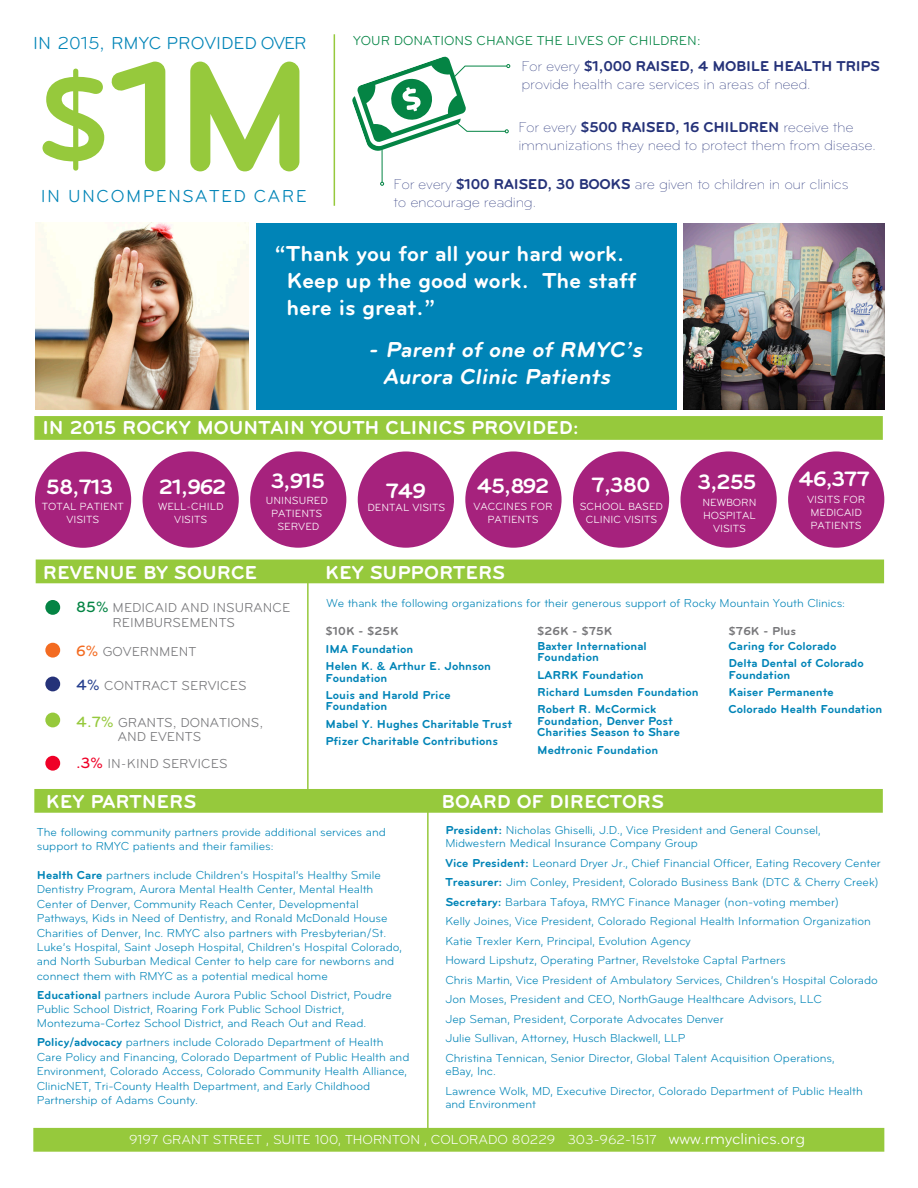
<style>
.page{position:relative;width:918px;height:1188px;background:#fff}
.page>*{position:absolute;margin:0;border:0;box-sizing:border-box;transform-origin:0 0}
.t1{font:700 160.8px "Bryant";color:#96c93c}
.t2{font:700 22.5px/27px "Bryant";color:#fff}
.t3{font:italic 700 22.5px/27px "Bryant";color:#fff}
.t4{font:700 21.6px "Bryant";letter-spacing:-.04em;color:#fff}
.t5{font:700 19.5px "Bryant";color:#fff}
.t6{font:18px "Bryant Regular Alt";color:#0084b7}
.t7{font:18px "Bryant Regular Alt";letter-spacing:.08em;color:#0084b7}
.t8{font:300 14.85px/17.9px "Bryant";letter-spacing:-.02em;color:#253279}
.t9{font:13.5px/14.7px "Bryant Regular Alt";color:#77777a}
.t10{font:13.5px "Bryant";color:#fff}
.t11{font:13.5px "Bryant Regular Alt";color:#048444}
.t12{font:12px/14.4px "Bryant";color:#0084b7}
.t13{font:700 12px/17.4px "Bryant";color:#0084b7}
.t14{font:700 12px "Bryant";color:#77777a}
.t15{font:10.8px/12.9px "Bryant Regular Alt";color:#fff;text-align:center}
.s1{font-size:123px}
.s2{font-weight:700}
.s3{font-family:"Bryant Medium Alt";font-size:15.45px;color:#048444}
.s4{font-family:"Bryant Medium Alt";font-size:15.45px;color:#f36b21}
.s5{font-family:"Bryant Medium Alt";font-size:15.45px;color:#253f8e}
.s6{font-family:"Bryant Medium Alt";font-size:15.45px;color:#96c93c}
.s7{font-family:"Bryant Medium Alt";font-size:15.45px;color:#ef0027}
.s8{font-size:16.5px}
</style>
<div class="page">
<div style="left:34px;top:416px;width:849px;height:24px;background:#96c93c"></div>
<div style="left:36px;top:560px;width:848px;height:23px;background:#96c93c"></div>
<div style="left:34px;top:789px;width:849px;height:24px;background:#96c93c"></div>
<div style="left:33px;top:1128px;width:851px;height:24px;background:#96c93c"></div>
<hr style="left:382px;top:149px;width:1px;height:33px;background:#048444">
<svg style="left:380px;top:182px;width:4px;height:4px"></svg>
<svg style="left:352px;top:56px;width:158px;height:96px"></svg>
<hr style="left:307px;top:566px;width:2px;height:235px;background:#96c93c">
<hr style="left:427px;top:803px;width:2px;height:326px;background:#96c93c">
<hr style="left:334px;top:34px;width:1px;height:172px;background:#96c93c">
<div style="left:45px;top:600px;width:15px;height:15px;background:#048444;border-radius:50%"></div>
<div style="left:45px;top:713px;width:15px;height:14px;background:#96c93c;border-radius:50%"></div>
<div style="left:45px;top:643px;width:15px;height:15px;background:#f36b21;border-radius:50%"></div>
<div style="left:45px;top:756px;width:15px;height:15px;background:#ef0027;border-radius:50%"></div>
<div style="left:45px;top:677px;width:15px;height:14px;background:#253279;border-radius:50%"></div>
<div style="left:35px;top:452px;width:96px;height:96px;background:#a6227d;border-radius:50%"></div>
<div style="left:573px;top:451px;width:96px;height:97px;background:#a6227d;border-radius:50%"></div>
<div style="left:681px;top:451px;width:96px;height:97px;background:#a6227d;border-radius:50%"></div>
<div style="left:788px;top:451px;width:96px;height:97px;background:#a6227d;border-radius:50%"></div>
<div style="left:358px;top:451px;width:96px;height:97px;background:#a6227d;border-radius:50%"></div>
<div style="left:465px;top:451px;width:97px;height:97px;background:#a6227d;border-radius:50%"></div>
<img style="left:683px;top:224px;width:201px;height:185px">
<div style="left:256px;top:224px;width:421px;height:186px;background:#0084b7"></div>
<img style="left:36px;top:223px;width:212px;height:187px">
<div style="left:143px;top:451px;width:96px;height:97px;background:#a6227d;border-radius:50%"></div>
<div style="left:250px;top:451px;width:96px;height:97px;background:#a6227d;border-radius:50%"></div>
<h3 class="t6" style="left:33px;top:33px;width:275px">IN 2015, RMYC PROVIDED OVER</h3>
<h1 class="t1" style="left:36px;top:27px;width:281px"><span class="s1">$</span>1M</h1>
<h3 class="t7" style="left:41px;top:186px;width:267px">IN UNCOMPENSATED CARE</h3>
<p class="t11" style="left:353px;top:33px;width:349px">YOUR DONATIONS CHANGE THE LIVES OF CHILDREN:</p>
<p class="t8" style="left:521px;top:58px;width:360px">For every <span class="s2">$1,000 RAISED, 4 MOBILE HEALTH TRIPS </span>provide health care services in areas of need.</p>
<p class="t8" style="left:518px;top:118px;width:359px">For every <span class="s2">$500 RAISED, 16 CHILDREN</span> receive the immunizations they need to protect them from disease.</p>
<p class="t8" style="left:394px;top:176px;width:456px">For every <span class="s2">$100 RAISED, 30 BOOKS</span> are given to children in our clinics to encourage reading.</p>
<h2 class="t2" style="left:287px;top:240px;width:352px;text-indent:-12px">“Thank you for all your hard work.<br>Keep up the good work. The staff here is great.”</h2>
<h2 class="t3" style="left:383px;top:336px;width:265px;text-indent:-15px">- Parent of one of RMYC’s<br>Aurora Clinic Patients</h2>
<h3 class="t5" style="left:42px;top:417px;width:538px">IN 2015 ROCKY MOUNTAIN YOUTH CLINICS PROVIDED:</h3>
<h3 class="t4" style="left:271px;top:469px;width:56px">3,915</h3>
<p class="t15" style="left:266px;top:494px;width:63px">UNINSURED<br>PATIENTS<br>SERVED</p>
<h3 class="t4" style="left:592px;top:473px;width:60px">7,380</h3>
<h3 class="t4" style="left:477px;top:474px;width:74px">45,892</h3>
<h3 class="t4" style="left:159px;top:475px;width:69px">21,962</h3>
<p class="t15" style="left:158px;top:500px;width:67px">WELL-CHILD<br>VISITS</p>
<h3 class="t4" style="left:46px;top:475px;width:68px">58,713</h3>
<p class="t15" style="left:42px;top:500px;width:84px">TOTAL PATIENT<br>VISITS</p>
<p class="t15" style="left:580px;top:500px;width:85px">SCHOOL BASED<br>CLINIC VISITS</p>
<h3 class="t4" style="left:386px;top:479px;width:42px">749</h3>
<p class="t15" style="left:473px;top:500px;width:81px">VACCINES FOR<br>PATIENTS</p>
<p class="t15" style="left:368px;top:501px;width:79px">DENTAL VISITS</p>
<h3 class="t4" style="left:698px;top:470px;width:60px">3,255</h3>
<p class="t15" style="left:702px;top:496px;width:56px">NEWBORN<br>HOSPITAL<br>VISITS</p>
<h3 class="t4" style="left:799px;top:467px;width:73px">46,377</h3>
<p class="t15" style="left:807px;top:493px;width:60px;text-align:left">VISITS FOR<br>MEDICAID<br>PATIENTS</p>
<h3 class="t5" style="left:43px;top:562px;width:216px">REVENUE BY SOURCE</h3>
<p class="t9" style="left:113px;top:600px;width:179px;text-indent:-36px"><span class="s3">85%</span> MEDICAID AND INSURANCE<br>REIMBURSEMENTS</p>
<p class="t9" style="left:76px;top:644px;width:122px"><span class="s4">6%</span> GOVERNMENT</p>
<p class="t9" style="left:76px;top:679px;width:172px"><span class="s5">4%</span> CONTRACT SERVICES</p>
<p class="t9" style="left:118px;top:715px;width:147px;text-indent:-42px"><span class="s6">4.7%</span> GRANTS, DONATIONS,<br>AND EVENTS</p>
<p class="t9" style="left:76px;top:756px;width:153px"><span class="s7">.3%</span> IN-KIND SERVICES</p>
<h3 class="t5" style="left:325px;top:562px;width:181px">KEY SUPPORTERS</h3>
<p class="t12" style="left:326px;top:596px;width:520px">We thank the following organizations for their generous support of Rocky Mountain Youth Clinics:</p>
<p class="t14" style="left:326px;top:625px;width:75px">$10K - $25K</p>
<p class="t13" style="left:326px;top:640px;width:167px">IMA Foundation<br>Helen K. &amp; Arthur E. Johnson</p>
<p class="t13" style="left:326px;top:669px;width:127px">Foundation<br>Louis and Harold Price</p>
<p class="t13" style="left:326px;top:698px;width:188px">Foundation<br>Mabel Y. Hughes Charitable Trust<br>Pfizer Charitable Contributions</p>
<p class="t14" style="left:537px;top:625px;width:77px">$26K - $75K</p>
<p class="t13" style="left:537px;top:640px;width:111px;line-height:11.4px">Baxter International<br>Foundation</p>
<p class="t13" style="left:537px;top:666px;width:163px">LARRK Foundation<br>Richard Lumsden Foundation<br>Robert R. McCormick</p>
<p class="t13" style="left:537px;top:715px;width:144px;line-height:11.4px">Foundation, Denver Post<br>Charities Season to Share</p>
<p class="t13" style="left:537px;top:741px;width:123px">Medtronic Foundation</p>
<p class="t14" style="left:729px;top:625px;width:69px">$76K - Plus</p>
<p class="t13" style="left:729px;top:637px;width:137px">Caring for Colorado<br>Delta Dental of Colorado</p>
<p class="t13" style="left:729px;top:666px;width:155px">Foundation<br>Kaiser Permanente<br>Colorado Health Foundation</p>
<h3 class="t5" style="left:46px;top:790px;width:152px">KEY PARTNERS</h3>
<h3 class="t5" style="left:442px;top:790px;width:224px">BOARD OF DIRECTORS</h3>
<p class="t12" style="left:37px;top:825px;width:351px">The following community partners provide additional services and support to RMYC patients and their families:</p>
<p class="t12" style="left:37px;top:868px;width:367px"><span class="s2">Health Care</span> partners include Children’s Hospital’s Healthy Smile Dentistry Program, Aurora Mental Health Center, Mental Health Center of Denver, Community Reach Center, Developmental Pathways, Kids in Need of Dentistry, and Ronald McDonald House Charities of Denver, Inc. RMYC also partners with Presbyterian/St.<br>Luke’s Hospital, Saint Joseph Hospital, Children’s Hospital Colorado, and North Suburban Medical Center to help care for newborns and connect them with RMYC as a potential medical home</p>
<p class="t12" style="left:37px;top:988px;width:357px"><span class="s2">Educational</span> partners include Aurora Public School District, Poudre<br>Public School District, Roaring Fork Public School District,<br>Montezuma-Cortez School District, and Reach Out and Read.</p>
<p class="t12" style="left:37px;top:1035px;width:374px"><span class="s2">Policy/advocacy</span> partners include Colorado Department of Health Care Policy and Financing, Colorado Department of Public Health and Environment, Colorado Access, Colorado Community Health Alliance, ClinicNET, Tri-County Health Department, and Early Childhood Partnership of Adams County.</p>
<p class="t12" style="left:445px;top:823px;width:377px;line-height:13.5px"><span class="s2">President:</span> Nicholas Ghiselli, J.D., Vice President and General Counsel,<br>Midwestern Medical Insurance Company Group</p>
<p class="t12" style="left:445px;top:853px;width:437px;line-height:19.5px"><span class="s2">Vice President:</span> Leonard Dryer Jr., Chief Financial Officer, Eating Recovery Center <span class="s2">Treasurer:</span> Jim Conley, President, Colorado Business Bank (DTC &amp; Cherry Creek)<br><span class="s2">Secretary:</span> Barbara Tafoya, RMYC Finance Manager (non-voting member)<br>Kelly Joines, Vice President, Colorado Regional Health Information Organization Katie Trexler Kern, Principal, Evolution Agency<br>Howard Lipshutz, Operating Partner, Revelstoke Captal Partners<br>Chris Martin, Vice President of Ambulatory Services, Children’s Hospital Colorado Jon Moses, President and CEO, NorthGauge Healthcare Advisors, LLC<br>Jep Seman, President, Corporate Advocates Denver<br>Julie Sullivan, Attorney, Husch Blackwell, LLP<br>Christina Tennican, Senior Director, Global Talent Acquisition Operations,</p>
<p class="t12" style="left:445px;top:1062px;width:419px;line-height:19.5px">eBay, Inc.<br>Lawrence Wolk, MD, Executive Director, Colorado Department of Public Health</p>
<p class="t12" style="left:445px;top:1097px;width:92px">and Environment</p>
<p class="t10" style="left:129px;top:1131px;width:678px">9197 GRANT STREET , SUITE 100, THORNTON , COLORADO 80229 303-962-1517 <span class="s8">www.rmyclinics.org</span></p>
</div>
